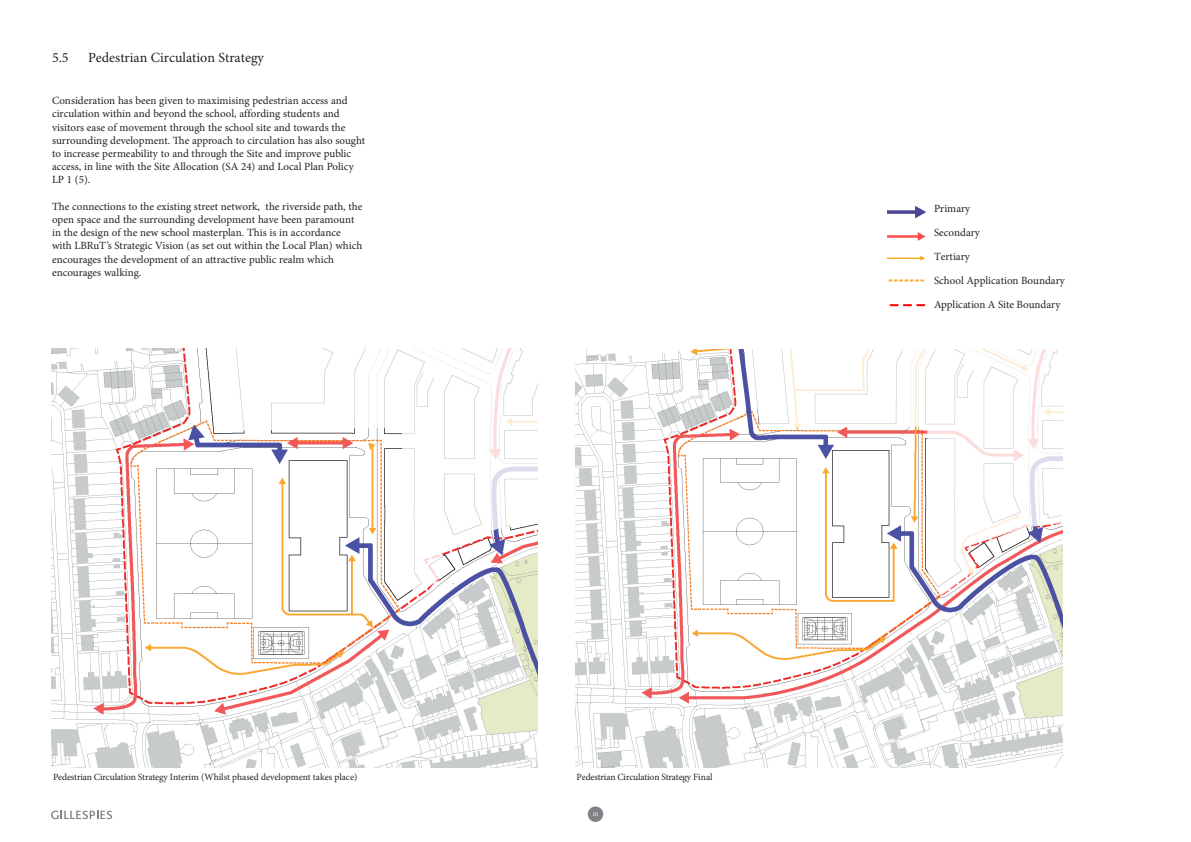
<style>
.page{position:relative;width:1191px;height:842px;background:#fff}
.page>*{position:absolute;margin:0;border:0;box-sizing:border-box;transform-origin:0 0}
.t1{font:14px "Minion Pro";color:#231f20}
.Body_Copy{font:11px/13.2px "Minion Pro";color:#231f20}
.t2{font:9.5px "Minion Pro";letter-spacing:-.01em;color:#231f20}
.t3{font:6px "Minion Pro";color:#fff}
</style>
<div class="page">
<div style="left:588px;top:806px;width:15px;height:16px;background:#808285;border-radius:50%"></div>
<svg style="left:51px;top:811px;width:61px;height:8px"></svg>
<img style="left:575px;top:349px;width:487px;height:418px">
<img style="left:51px;top:348px;width:486px;height:419px">
<svg style="left:890px;top:304px;width:34px;height:2px"></svg>
<svg style="left:889px;top:279px;width:34px;height:2px"></svg>
<svg style="left:747px;top:349px;width:316px;height:246px"></svg>
<img style="left:887px;top:206px;width:38px;height:55px">
<svg style="left:222px;top:348px;width:316px;height:248px"></svg>
<p class="t1" style="left:52px;top:48px;width:18px">5.5</p>
<p class="t1" style="left:88px;top:48px;width:177px">Pedestrian Circulation Strategy</p>
<p class="Body_Copy" style="left:52px;top:94px;width:314px">Consideration has been given to maximising pedestrian access and circulation within and beyond the school, affording students and visitors ease of movement through the school site and towards the surrounding development. The approach to circulation has also sought to increase permeability to and through the Site and improve public access, in line with the Site Allocation (SA 24) and Local Plan Policy LP 1 (5).</p>
<p class="Body_Copy" style="left:52px;top:200px;width:312px">The connections to the existing street network, the riverside path, the open space and the surrounding development have been paramount in the design of the new school masterplan. This is in accordance with LBRuT’s Strategic Vision (as set out within the Local Plan) which encourages the development of an attractive public realm which encourages walking.</p>
<p class="t2" style="left:53px;top:771px;width:306px">Pedestrian Circulation Strategy Interim (Whilst phased development takes place)</p>
<p class="t2" style="left:576px;top:771px;width:137px">Pedestrian Circulation Strategy Final</p>
<p class="t3" style="left:592px;top:810px;width:7px">10</p>
<p class="Body_Copy" style="left:934px;top:202px;width:38px">Primary</p>
<p class="Body_Copy" style="left:934px;top:226px;width:47px">Secondary</p>
<p class="Body_Copy" style="left:934px;top:250px;width:37px">Tertiary</p>
<p class="Body_Copy" style="left:934px;top:274px;width:132px">School Application Boundary</p>
<p class="Body_Copy" style="left:934px;top:298px;width:128px">Application A Site Boundary</p>
</div>
